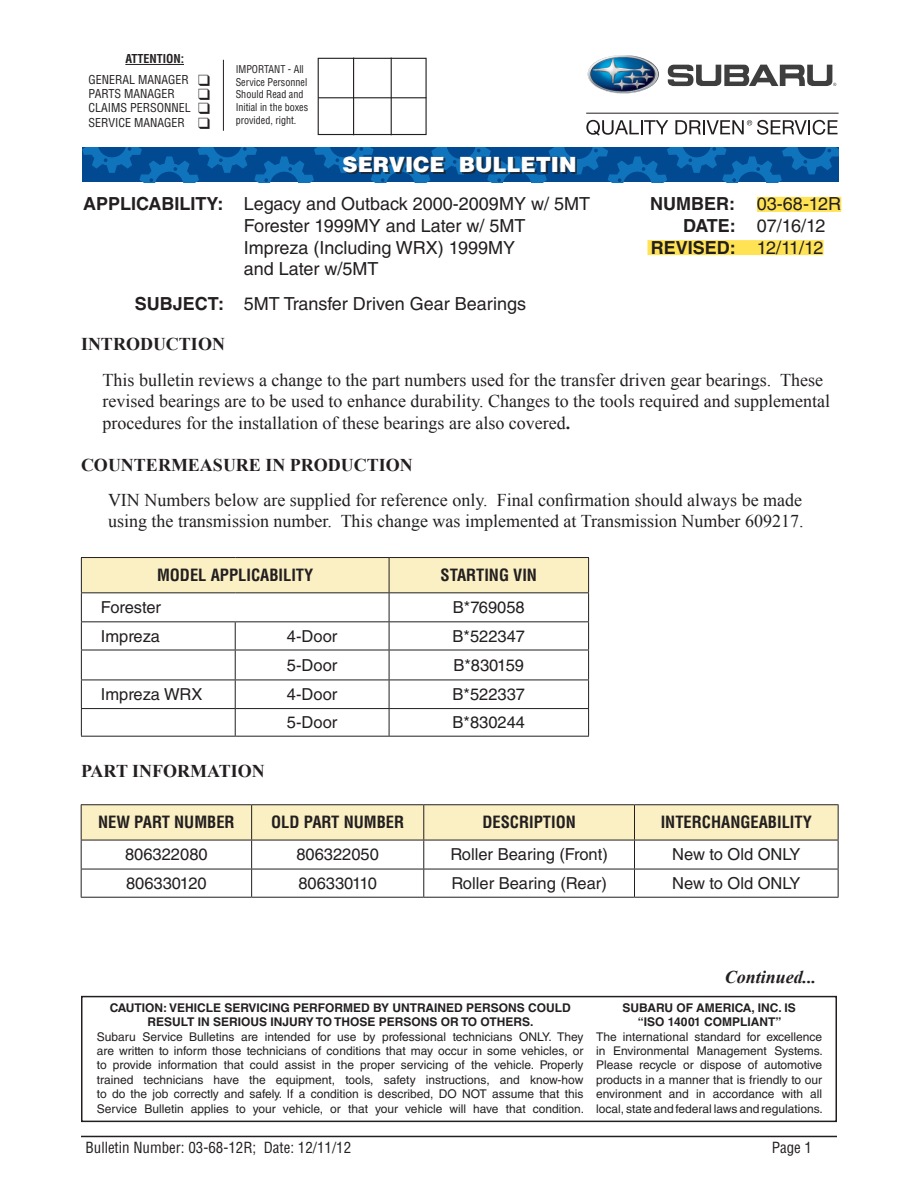
<style>
.page{position:relative;width:918px;height:1188px;background:#fff}
.page>*{position:absolute;margin:0;border:0;box-sizing:border-box;transform-origin:0 0}
.t1{font:900 21px "Helvetica LT Std";color:#fff}
.BULLETIN_BODY{font:18px/21.6px "Times New Roman";color:#231f20}
.t2{font:18px/21.6px "Helvetica LT Std";color:#231f20}
.BULLETIN_HEADING{font:700 18px "Times New Roman";color:#231f20}
.t3{font:700 18px "Helvetica LT Std";color:#231f20}
.t4{font:italic 700 18px "Times New Roman";color:#231f20}
.BULLETIN_TABLE_TEXT{font:16.5px "Helvetica LT Std";color:#231f20}
.BULLETIN_TABLE_TEXT-2{font:700 condensed 16.5px "Helvetica LT Std";color:#231f20}
.t5{font:condensed 15px "Helvetica LT Std";color:#231f20}
.Information_Blurbs{font:12px/14.4px "Helvetica LT Std";color:#231f20;text-align:justify}
.Information_Blurbs_T{font:700 12px/14.4px "Helvetica LT Std";color:#231f20;text-align:center}
.t6{font:condensed 12px "Helvetica LT Std";color:#231f20}
.t7{font:700 condensed 12px "Helvetica LT Std";color:#231f20}
.t8{font:condensed 10.5px/12.6px "Helvetica LT Std";color:#231f20;scale:.96 1}
.s1{font-weight:700}
.s2{font-weight:400}
</style>
<div class="page">
<hr style="left:81px;top:1136px;width:756px;height:1px;background:#231f20">
<hr style="left:81px;top:557px;width:154px;height:1px;background:#231f20">
<hr style="left:235px;top:557px;width:154px;height:1px;background:#231f20">
<hr style="left:389px;top:557px;width:200px;height:1px;background:#231f20">
<svg style="left:81px;top:558px;width:508px;height:92px"></svg>
<hr style="left:81px;top:650px;width:154px;height:1px;background:#231f20">
<hr style="left:81px;top:650px;width:1px;height:30px;background:#231f20">
<hr style="left:235px;top:650px;width:154px;height:1px;background:#231f20">
<hr style="left:235px;top:650px;width:1px;height:30px;background:#231f20">
<hr style="left:389px;top:650px;width:200px;height:1px;background:#231f20">
<hr style="left:389px;top:650px;width:1px;height:30px;background:#231f20">
<hr style="left:588px;top:650px;width:1px;height:30px;background:#231f20">
<hr style="left:81px;top:680px;width:154px;height:1px;background:#231f20">
<hr style="left:235px;top:680px;width:154px;height:1px;background:#231f20">
<hr style="left:389px;top:680px;width:200px;height:1px;background:#231f20">
<hr style="left:81px;top:708px;width:154px;height:1px;background:#231f20">
<svg style="left:81px;top:680px;width:1px;height:56px"></svg>
<hr style="left:235px;top:708px;width:154px;height:1px;background:#231f20">
<svg style="left:235px;top:680px;width:1px;height:56px"></svg>
<hr style="left:389px;top:708px;width:200px;height:1px;background:#231f20">
<svg style="left:389px;top:680px;width:1px;height:56px"></svg>
<svg style="left:588px;top:680px;width:1px;height:56px"></svg>
<hr style="left:81px;top:736px;width:154px;height:1px;background:#231f20">
<hr style="left:235px;top:736px;width:154px;height:1px;background:#231f20">
<hr style="left:389px;top:736px;width:200px;height:1px;background:#231f20">
<hr style="left:81px;top:804px;width:171px;height:1px;background:#231f20">
<hr style="left:252px;top:804px;width:172px;height:1px;background:#231f20">
<hr style="left:424px;top:804px;width:211px;height:1px;background:#231f20">
<hr style="left:634px;top:804px;width:205px;height:1px;background:#231f20">
<svg style="left:81px;top:805px;width:758px;height:92px"></svg>
<hr style="left:81px;top:897px;width:171px;height:1px;background:#231f20">
<hr style="left:252px;top:897px;width:172px;height:1px;background:#231f20">
<hr style="left:424px;top:897px;width:211px;height:1px;background:#231f20">
<hr style="left:634px;top:897px;width:205px;height:1px;background:#231f20">
<div style="left:757px;top:197px;width:84px;height:15px;background:#ffe355"></div>
<div style="left:647px;top:240px;width:177px;height:15px;background:#ffe355"></div>
<svg style="left:82px;top:147px;width:757px;height:35px"></svg>
<div style="left:345px;top:158px;width:232px;height:16px;background:#231f20;opacity:.75"></div>
<div style="left:318px;top:58px;width:109px;height:77px;border:1px solid #231f20"></div>
<hr style="left:353px;top:58px;width:1px;height:77px;background:#231f20">
<hr style="left:391px;top:58px;width:1px;height:77px;background:#231f20">
<hr style="left:318px;top:97px;width:108px;height:1px;background:#231f20">
<hr style="left:125px;top:64px;width:59px;height:1px;background:#231f20">
<hr style="left:223px;top:60px;width:1px;height:71px;background:#231f20">
<img style="left:588px;top:55px;width:71px;height:39px">
<svg style="left:668px;top:64px;width:168px;height:22px"></svg>
<hr style="left:586px;top:113px;width:253px;height:1px;background:#231f20">
<svg style="left:586px;top:120px;width:82px;height:16px"></svg>
<svg style="left:675px;top:120px;width:163px;height:15px"></svg>
<div style="left:81px;top:996px;width:756px;height:126px;border:2px solid #231f20"></div>
<p class="t7" style="left:125px;top:51px;width:60px">ATTENTION:</p>
<p class="t6" style="left:88px;top:72px;width:123px">GENERAL MANAGER ❑</p>
<p class="t6" style="left:88px;top:86px;width:88px">PARTS MANAGER</p>
<p class="t6" style="left:88px;top:101px;width:123px">CLAIMS PERSONNEL ❑</p>
<p class="t6" style="left:88px;top:115px;width:123px">SERVICE MANAGER ❑</p>
<p class="t8" style="left:236px;top:63px;width:77px">IMPORTANT - All<br>Service Personnel<br>Should Read and<br>Initial in the boxes provided, right.</p>
<p class="t1" style="left:343px;top:151px;width:236px">SERVICE BULLETIN</p>
<p class="t2" style="left:244px;top:193px;width:348px;text-indent:-161px"><span class="s1">APPLICABILITY:</span> Legacy and Outback 2000-2009MY w/ 5MT Forester 1999MY and Later w/ 5MT Impreza (Including WRX) 1999MY<br>and Later w/5MT</p>
<p class="t2" style="left:135px;top:293px;width:393px"><span class="s1">SUBJECT:</span> 5MT Transfer Driven Gear Bearings</p>
<p class="t2" style="left:650px;top:193px;width:193px"><span class="s1">NUMBER:</span> 03-68-12R</p>
<p class="t2" style="left:683px;top:215px;width:144px"><span class="s1">DATE:</span> 07/16/12</p>
<p class="t3" style="left:651px;top:236px;width:174px">REVISED: <span class="s2">12/11/12</span></p>
<p class="BULLETIN_HEADING" style="left:81px;top:332px;width:145px">INTRODUCTION</p>
<p class="BULLETIN_BODY" style="left:103px;top:368px;width:729px">This bulletin reviews a change to the part numbers used for the transfer driven gear bearings. These revised bearings are to be used to enhance durability. Changes to the tools required and supplemental procedures for the installation of these bearings are also covered<span class="s1">.</span></p>
<p class="BULLETIN_HEADING" style="left:81px;top:452px;width:333px">COUNTERMEASURE IN PRODUCTION</p>
<p class="BULLETIN_BODY" style="left:108px;top:489px;width:697px">VIN Numbers below are supplied for reference only. Final confirmation should always be made using the transmission number. This change was implemented at Transmission Number 609217.</p>
<p class="BULLETIN_TABLE_TEXT-2" style="left:157px;top:565px;width:158px">MODEL APPLICABILITY</p>
<p class="BULLETIN_TABLE_TEXT-2" style="left:441px;top:565px;width:98px">STARTING VIN</p>
<p class="BULLETIN_TABLE_TEXT" style="left:101px;top:598px;width:62px">Forester</p>
<p class="BULLETIN_TABLE_TEXT" style="left:453px;top:598px;width:73px">B*769058</p>
<p class="BULLETIN_TABLE_TEXT" style="left:101px;top:626px;width:61px">Impreza</p>
<p class="BULLETIN_TABLE_TEXT" style="left:287px;top:626px;width:52px">4-Door</p>
<p class="BULLETIN_TABLE_TEXT" style="left:453px;top:626px;width:74px">B*522347</p>
<p class="BULLETIN_TABLE_TEXT" style="left:287px;top:656px;width:52px">5-Door</p>
<p class="BULLETIN_TABLE_TEXT" style="left:454px;top:656px;width:72px">B*830159</p>
<p class="BULLETIN_TABLE_TEXT" style="left:101px;top:685px;width:103px">Impreza WRX</p>
<p class="BULLETIN_TABLE_TEXT" style="left:287px;top:685px;width:52px">4-Door</p>
<p class="BULLETIN_TABLE_TEXT" style="left:453px;top:685px;width:74px">B*522337</p>
<p class="BULLETIN_TABLE_TEXT" style="left:287px;top:713px;width:52px">5-Door</p>
<p class="BULLETIN_TABLE_TEXT" style="left:453px;top:713px;width:74px">B*830244</p>
<p class="BULLETIN_HEADING" style="left:81px;top:759px;width:185px">PART INFORMATION</p>
<p class="BULLETIN_TABLE_TEXT-2" style="left:98px;top:812px;width:138px">NEW PART NUMBER</p>
<p class="BULLETIN_TABLE_TEXT-2" style="left:271px;top:812px;width:134px">OLD PART NUMBER</p>
<p class="BULLETIN_TABLE_TEXT-2" style="left:482px;top:812px;width:95px">DESCRIPTION</p>
<p class="BULLETIN_TABLE_TEXT-2" style="left:661px;top:812px;width:153px">INTERCHANGEABILITY</p>
<p class="BULLETIN_TABLE_TEXT" style="left:125px;top:845px;width:84px">806322080</p>
<p class="BULLETIN_TABLE_TEXT" style="left:296px;top:845px;width:84px">806322050</p>
<p class="BULLETIN_TABLE_TEXT" style="left:450px;top:845px;width:159px">Roller Bearing (Front)</p>
<p class="BULLETIN_TABLE_TEXT" style="left:672px;top:845px;width:130px">New to Old ONLY</p>
<p class="BULLETIN_TABLE_TEXT" style="left:126px;top:874px;width:82px">806330120</p>
<p class="BULLETIN_TABLE_TEXT" style="left:298px;top:874px;width:80px">806330110</p>
<p class="BULLETIN_TABLE_TEXT" style="left:451px;top:874px;width:157px">Roller Bearing (Rear)</p>
<p class="BULLETIN_TABLE_TEXT" style="left:672px;top:874px;width:130px">New to Old ONLY</p>
<p class="Information_Blurbs_T" style="left:110px;top:1000px;width:463px">CAUTION: VEHICLE SERVICING PERFORMED BY UNTRAINED PERSONS COULD<br>RESULT IN SERIOUS INJURY TO THOSE PERSONS OR TO OTHERS.</p>
<p class="Information_Blurbs" style="left:97px;top:1029px;width:489px">Subaru Service Bulletins are intended for use by professional technicians ONLY. They are written to inform those technicians of conditions that may occur in some vehicles, or to provide information that could assist in the proper servicing of the vehicle. Properly trained technicians have the equipment, tools, safety instructions, and know-how to do the job correctly and safely. If a condition is described, DO NOT assume that this Service Bulletin applies to your vehicle, or that your vehicle will have that condition.</p>
<p class="t4" style="left:725px;top:965px;width:93px">Continued...</p>
<p class="Information_Blurbs_T" style="left:623px;top:1000px;width:175px">SUBARU OF AMERICA, INC. IS “ISO 14001 COMPLIANT”</p>
<p class="Information_Blurbs" style="left:596px;top:1029px;width:228px">The international standard for excellence in Environmental Management Systems.<br>Please recycle or dispose of automotive products in a manner that is friendly to our environment and in accordance with all local, state and federal laws and regulations.</p>
<p class="t5" style="left:86px;top:1138px;width:267px">Bulletin Number: 03-68-12R; Date: 12/11/12</p>
<p class="t5" style="left:772px;top:1138px;width:42px">Page 1</p>
</div>
